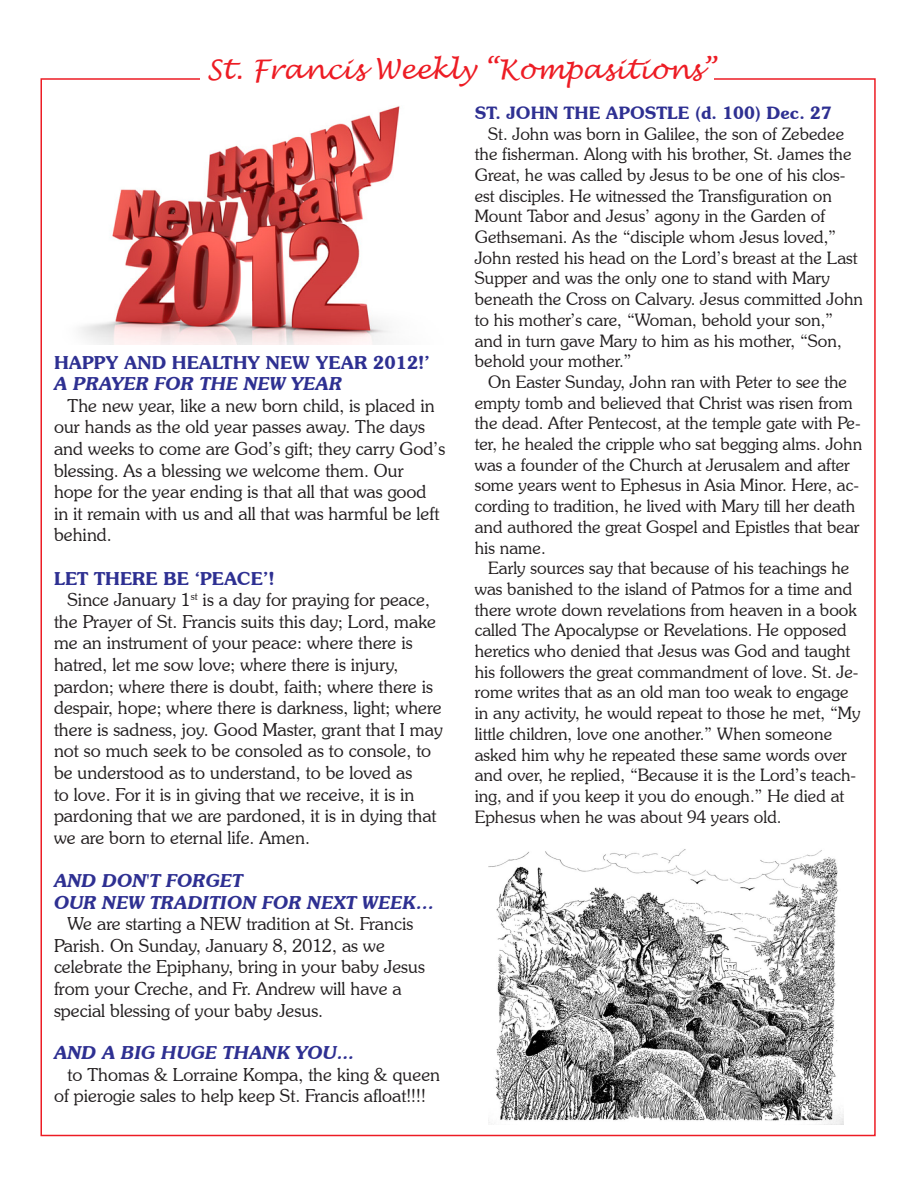
<style>
.page{position:relative;width:918px;height:1188px;background:#fff}
.page>*{position:absolute;margin:0;border:0;box-sizing:border-box;transform-origin:0 0}
.t1{font:italic 27px "Lucida Handwriting";color:#ed1c24}
.Default{font:300 18px/21.6px "Souvenir IT Cby BT";color:#231f20}
.Default-2{font:italic 600 18px "Souvenir IT Cby BT";color:#2e3092}
.t2{font:600 18px "Souvenir IT Cby BT";color:#2e3092}
.t3{font:300 17.25px/20.7px "Souvenir IT Cby BT";color:#231f20}
.t4{font:600 17.25px "Souvenir IT Cby BT";color:#2e3092}
</style>
<div class="page">
<img style="left:489px;top:849px;width:355px;height:276px">
<img style="left:80px;top:106px;width:320px;height:238px">
<p class="t1" style="left:207px;top:53px;width:510px">St. Francis Weekly “Kompasitions”</p>
<p class="t2" style="left:54px;top:351px;width:377px">HAPPY AND HEALTHY NEW YEAR 2012!’</p>
<p class="Default-2" style="left:54px;top:372px;width:290px">A PRAYER FOR THE NEW YEAR</p>
<p class="Default" style="left:54px;top:394px;width:393px;text-indent:14px">The new year, like a new born child, is placed in our hands as the old year passes away. The days and weeks to come are God’s gift; they carry God’s blessing. As a blessing we welcome them. Our hope for the year ending is that all that was good in it remain with us and all that was harmful be left behind.</p>
<p class="t2" style="left:54px;top:567px;width:222px">LET THERE BE ‘PEACE’!</p>
<p class="Default" style="left:54px;top:589px;width:390px;text-indent:14px">Since January 1<sup>st</sup> is a day for praying for peace, the Prayer of St. Francis suits this day; Lord, make me an instrument of your peace: where there is hatred, let me sow love; where there is injury, pardon; where there is doubt, faith; where there is despair, hope; where there is darkness, light; where there is sadness, joy. Good Master, grant that I may not so much seek to be consoled as to console, to be understood as to understand, to be loved as<br>to love. For it is in giving that we receive, it is in pardoning that we are pardoned, it is in dying that we are born to eternal life. Amen.</p>
<p class="Default-2" style="left:54px;top:869px;width:191px">AND DON'T FORGET</p>
<p class="Default-2" style="left:54px;top:891px;width:381px">OUR NEW TRADITION FOR NEXT WEEK…</p>
<p class="Default" style="left:54px;top:913px;width:372px;text-indent:14px">We are starting a NEW tradition at St. Francis Parish. On Sunday, January 8, 2012, as we celebrate the Epiphany, bring in your baby Jesus from your Creche, and Fr. Andrew will have a special blessing of your baby Jesus.</p>
<p class="Default-2" style="left:54px;top:1041px;width:301px">AND A BIG HUGE THANK YOU...</p>
<p class="Default" style="left:54px;top:1063px;width:388px;text-indent:14px">to Thomas &amp; Lorraine Kompa, the king &amp; queen of pierogie sales to help keep St. Francis afloat!!!!</p>
<p class="t4" style="left:475px;top:102px;width:359px">ST. JOHN THE APOSTLE (d. 100) Dec. 27</p>
<p class="t3" style="left:475px;top:123px;width:390px;text-indent:14px">St. John was born in Galilee, the son of Zebedee the fisherman. Along with his brother, St. James the Great, he was called by Jesus to be one of his clos&shy;est disciples. He witnessed the Transfiguration on Mount Tabor and Jesus’ agony in the Garden of Gethsemani. As the “disciple whom Jesus loved,” John rested his head on the Lord’s breast at the Last Supper and was the only one to stand with Mary beneath the Cross on Calvary. Jesus committed John to his mother’s care, “Woman, behold your son,” and in turn gave Mary to him as his mother, “Son, behold your mother.”</p>
<p class="t3" style="left:475px;top:371px;width:389px;text-indent:14px">On Easter Sunday, John ran with Peter to see the empty tomb and believed that Christ was risen from the dead. After Pentecost, at the temple gate with Pe&shy;ter, he healed the cripple who sat begging alms. John was a founder of the Church at Jerusalem and after some years went to Ephesus in Asia Minor. Here, ac&shy;cording to tradition, he lived with Mary till her death and authored the great Gospel and Epistles that bear his name.</p>
<p class="t3" style="left:475px;top:558px;width:387px;text-indent:14px">Early sources say that because of his teachings he was banished to the island of Patmos for a time and there wrote down revelations from heaven in a book called The Apocalypse or Revelations. He opposed heretics who denied that Jesus was God and taught his followers the great commandment of love. St. Je&shy;rome writes that as an old man too weak to engage in any activity, he would repeat to those he met, “My little children, love one another.” When someone asked him why he repeated these same words over and over, he replied, “Because it is the Lord’s teach&shy;ing, and if you keep it you do enough.” He died at Ephesus when he was about 94 years old.</p>
</div>
